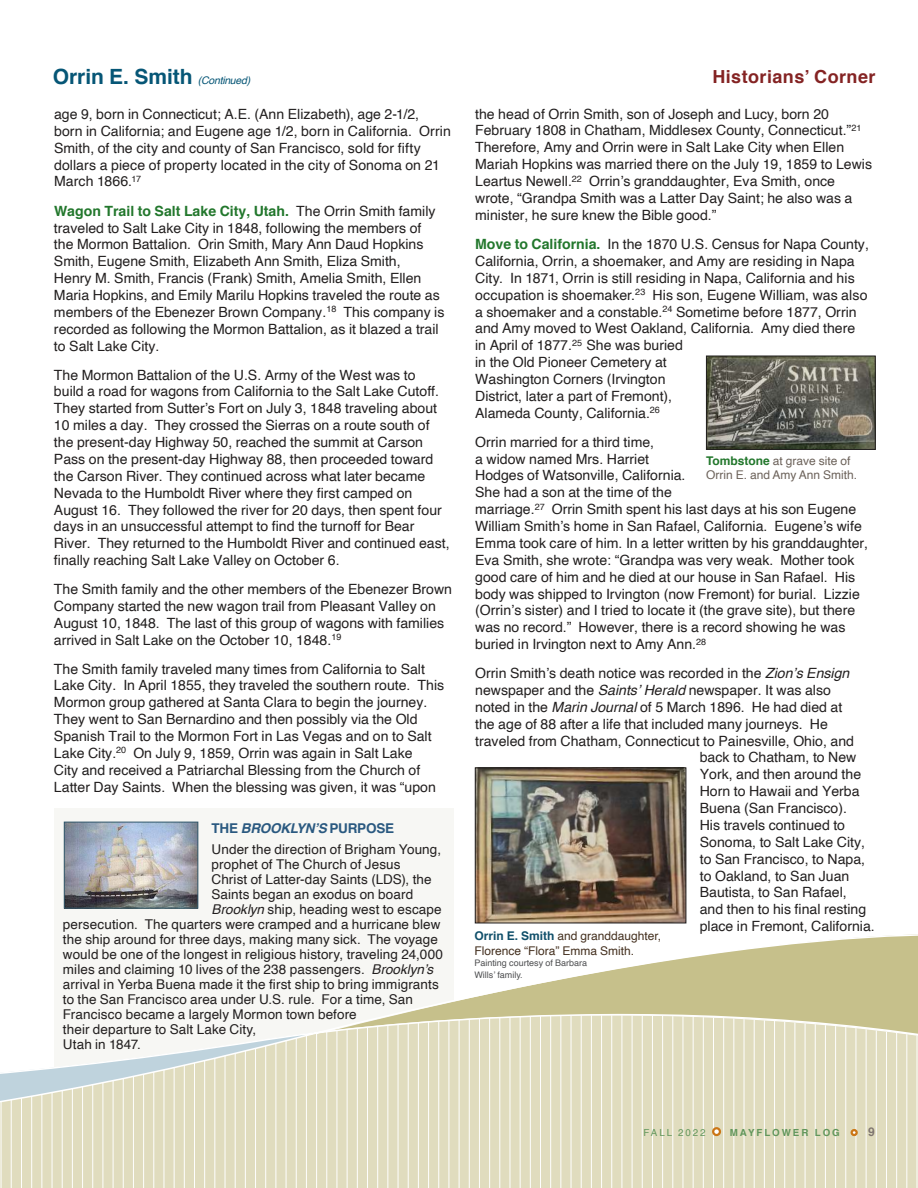
<style>
.page{position:relative;width:918px;height:1188px;background:#fff}
.page>*{position:absolute;margin:0;border:0;box-sizing:border-box;transform-origin:0 0}
.t1{font:700 21px "Helvetica";color:#065676}
.t2{font:700 18px "Helvetica";letter-spacing:.025em;color:#842323}
.t3{font:14.1px/17px "Helvetica";color:#221f1f}
.t4{font:13.5px/21px "Helvetica";letter-spacing:.01em;color:#221f1f}
.t5{font:12px/14.4px "Helvetica";color:#44301f}
.t6{font:12px/14.4px "Helvetica";color:#6c625a}
.t7{font:700 12px "Helvetica";color:#7e756f}
.t8{font:700 9.75px "Helvetica";letter-spacing:.2em;color:#61965b}
.t9{font:9.75px "Helvetica";letter-spacing:.2em;color:#61965b}
.t10{font:9px/12px "Helvetica";color:#4e4f51}
.s1{font-weight:400;font-style:italic;font-size:10.5px}
.s2{font-weight:700;color:#22772c}
.s3{font-weight:700;color:#2a5980}
.s4{font-weight:700;font-style:italic;color:#2a5980}
.s5{font-style:italic}
.s6{font-weight:700;color:#104f6a}
</style>
<div class="page">
<div style="left:54px;top:808px;width:400px;height:349px;background:#f7f7f4"></div>
<img style="left:66px;top:824px;width:130px;height:81px">
<div style="left:64px;top:822px;width:134px;height:86px;border:1px solid #31586b"></div>
<svg style="left:0;top:905px;width:918px;height:283px"></svg>
<img style="left:708px;top:358px;width:166px;height:90px">
<div style="left:706px;top:356px;width:170px;height:94px;border:1px solid #221f1f"></div>
<img style="left:477px;top:770px;width:207px;height:151px">
<div style="left:475px;top:768px;width:211px;height:155px;border:1px solid #221f1f"></div>
<div style="left:713px;top:1128px;width:7px;height:7px;background:#fff;border-radius:50%"></div>
<div style="left:712px;top:1127px;width:9px;height:9px;border:2px solid #cb7616;border-radius:50%"></div>
<div style="left:851px;top:1129px;width:7px;height:7px;border:2px solid #cb7616;border-radius:50%"></div>
<h1 class="t1" style="left:53px;top:68px;width:199px">Orrin E. Smith <span class="s1">(Continued)</span></h1>
<p class="t2" style="left:712px;top:62px;width:165px">Historians’ Corner</p>
<p class="t3" style="left:54px;top:106px;width:398px">age 9, born in Connecticut; A.E. (Ann Elizabeth), age 2-1/2, born in California; and Eugene age 1/2, born in California. Orrin Smith, of the city and county of San Francisco, sold for fifty dollars a piece of property located in the city of Sonoma on 21<br>March 1866.<sup>17</sup></p>
<p class="t3" style="left:54px;top:203px;width:392px"><span class="s2">Wagon Trail to Salt Lake City, Utah.</span> The Orrin Smith family traveled to Salt Lake City in 1848, following the members of the Mormon Battalion. Orin Smith, Mary Ann Daud Hopkins Smith, Eugene Smith, Elizabeth Ann Smith, Eliza Smith,<br>Henry M. Smith, Francis (Frank) Smith, Amelia Smith, Ellen Maria Hopkins, and Emily Marilu Hopkins traveled the route as members of the Ebenezer Brown Company.<sup>18</sup> This company is recorded as following the Mormon Battalion, as it blazed a trail to Salt Lake City.</p>
<p class="t3" style="left:54px;top:367px;width:397px">The Mormon Battalion of the U.S. Army of the West was to<br>build a road for wagons from California to the Salt Lake Cutoff.<br>They started from Sutter’s Fort on July 3, 1848 traveling about 10 miles a day. They crossed the Sierras on a route south of the present-day Highway 50, reached the summit at Carson Pass on the present-day Highway 88, then proceeded toward the Carson River. They continued across what later became Nevada to the Humboldt River where they first camped on August 16. They followed the river for 20 days, then spent four days in an unsuccessful attempt to find the turnoff for Bear River. They returned to the Humboldt River and continued east, finally reaching Salt Lake Valley on October 6.</p>
<p class="t3" style="left:54px;top:582px;width:400px">The Smith family and the other members of the Ebenezer Brown Company started the new wagon trail from Pleasant Valley on August 10, 1848. The last of this group of wagons with families arrived in Salt Lake on the October 10, 1848.<sup>19</sup></p>
<p class="t3" style="left:54px;top:661px;width:392px">The Smith family traveled many times from California to Salt Lake City. In April 1855, they traveled the southern route. This Mormon group gathered at Santa Clara to begin the journey.<br>They went to San Bernardino and then possibly via the Old Spanish Trail to the Mormon Fort in Las Vegas and on to Salt Lake City.<sup>20</sup> On July 9, 1859, Orrin was again in Salt Lake<br>City and received a Patriarchal Blessing from the Church of Latter Day Saints. When the blessing was given, it was “upon</p>
<p class="t4" style="left:212px;top:819px;width:231px"><span class="s3">THE</span> <span class="s4">BROOKLYN’S</span> <span class="s3">PURPOSE<br></span>Under the direction of Brigham Young,</p>
<p class="t4" style="left:212px;top:855px;width:191px">prophet of The Church of Jesus</p>
<p class="t4" style="left:212px;top:870px;width:222px">Christ of Latter-day Saints (LDS), the</p>
<p class="t4" style="left:212px;top:885px;width:203px">Saints began an exodus on board</p>
<p class="t4" style="left:212px;top:900px;width:232px"><span class="s5">Brooklyn</span> ship, heading west to escape</p>
<p class="t4" style="left:63px;top:915px;width:379px">persecution. The quarters were cramped and a hurricane blew</p>
<p class="t4" style="left:63px;top:930px;width:376px">the ship around for three days, making many sick. The voyage</p>
<p class="t4" style="left:63px;top:945px;width:382px">would be one of the longest in religious history, traveling 24,000</p>
<p class="t4" style="left:63px;top:960px;width:372px">miles and claiming 10 lives of the 238 passengers. <span class="s5">Brooklyn’s</span></p>
<p class="t4" style="left:63px;top:975px;width:377px">arrival in Yerba Buena made it the first ship to bring immigrants</p>
<p class="t4" style="left:63px;top:990px;width:352px">to the San Francisco area under U.S. rule. For a time, San</p>
<p class="t4" style="left:63px;top:1005px;width:295px">Francisco became a largely Mormon town before</p>
<p class="t4" style="left:63px;top:1020px;width:195px">their departure to Salt Lake City,</p>
<p class="t4" style="left:63px;top:1035px;width:79px">Utah in 1847.</p>
<p class="t3" style="left:475px;top:106px;width:398px">the head of Orrin Smith, son of Joseph and Lucy, born 20<br>February 1808 in Chatham, Middlesex County, Connecticut.”<sup>21<br></sup>Therefore, Amy and Orrin were in Salt Lake City when Ellen Mariah Hopkins was married there on the July 19, 1859 to Lewis Leartus Newell.<sup>22</sup> Orrin’s granddaughter, Eva Smith, once wrote, “Grandpa Smith was a Latter Day Saint; he also was a minister, he sure knew the Bible good.”</p>
<p class="t3" style="left:475px;top:237px;width:395px"><span class="s2">Move to California.</span> In the 1870 U.S. Census for Napa County, California, Orrin, a shoemaker, and Amy are residing in Napa City. In 1871, Orrin is still residing in Napa, California and his occupation is shoemaker.<sup>23</sup> His son, Eugene William, was also a shoemaker and a constable.<sup>24</sup> Sometime before 1877, Orrin and Amy moved to West Oakland, California. Amy died there in April of 1877.<sup>25</sup> She was buried<br>in the Old Pioneer Cemetery at<br>Washington Corners (Irvington<br>District, later a part of Fremont),<br>Alameda County, California.<sup>26</sup></p>
<p class="t3" style="left:475px;top:434px;width:394px">Orrin married for a third time,<br>a widow named Mrs. Harriet<br>Hodges of Watsonville, California.<br>She had a son at the time of the<br>marriage.<sup>27</sup> Orrin Smith spent his last days at his son Eugene William Smith’s home in San Rafael, California. Eugene’s wife Emma took care of him. In a letter written by his granddaughter, Eva Smith, she wrote: “Grandpa was very weak. Mother took good care of him and he died at our house in San Rafael. His body was shipped to Irvington (now Fremont) for burial. Lizzie (Orrin’s sister) and I tried to locate it (the grave site), but there was no record.” However, there is a record showing he was buried in Irvington next to Amy Ann.<sup>28</sup></p>
<p class="t3" style="left:475px;top:665px;width:376px">Orrin Smith’s death notice was recorded in the <span class="s5">Zion’s Ensign</span></p>
<p class="t3" style="left:475px;top:683px;width:357px">newspaper and the <span class="s5">Saints’ Herald</span> newspaper. It was also</p>
<p class="t3" style="left:475px;top:699px;width:369px">noted in the <span class="s5">Marin Journal</span> of 5 March 1896. He had died at</p>
<p class="t3" style="left:475px;top:716px;width:354px">the age of 88 after a life that included many journeys. He</p>
<p class="t3" style="left:475px;top:733px;width:380px">traveled from Chatham, Connecticut to Painesville, Ohio, and</p>
<p class="t3" style="left:700px;top:750px;width:158px">back to Chatham, to New</p>
<p class="t3" style="left:700px;top:767px;width:163px">York, and then around the</p>
<p class="t3" style="left:700px;top:784px;width:161px">Horn to Hawaii and Yerba</p>
<p class="t3" style="left:700px;top:801px;width:149px">Buena (San Francisco).</p>
<p class="t3" style="left:700px;top:818px;width:147px">His travels continued to</p>
<p class="t3" style="left:700px;top:834px;width:167px">Sonoma, to Salt Lake City,</p>
<p class="t3" style="left:700px;top:851px;width:167px">to San Francisco, to Napa,</p>
<p class="t3" style="left:700px;top:868px;width:151px">to Oakland, to San Juan</p>
<p class="t3" style="left:700px;top:885px;width:148px">Bautista, to San Rafael,</p>
<p class="t3" style="left:700px;top:902px;width:168px">and then to his final resting</p>
<p class="t3" style="left:700px;top:919px;width:176px">place in Fremont, California.</p>
<p class="t6" style="left:706px;top:454px;width:153px"><span class="s2">Tombstone</span> at grave site of<br>Orrin E. and Amy Ann Smith.</p>
<p class="t5" style="left:474px;top:930px;width:188px"><span class="s6">Orrin E. Smith</span> and granddaughter,<br>Florence “Flora” Emma Smith.</p>
<p class="t10" style="left:474px;top:957px;width:114px">Painting courtesy of Barbara<br>Wills’ family.</p>
<p class="t9" style="left:644px;top:1129px;width:64px">FALL 2022</p>
<p class="t8" style="left:730px;top:1129px;width:111px">MAYFLOWER LOG</p>
<p class="t7" style="left:868px;top:1127px;width:8px">9</p>
</div>
